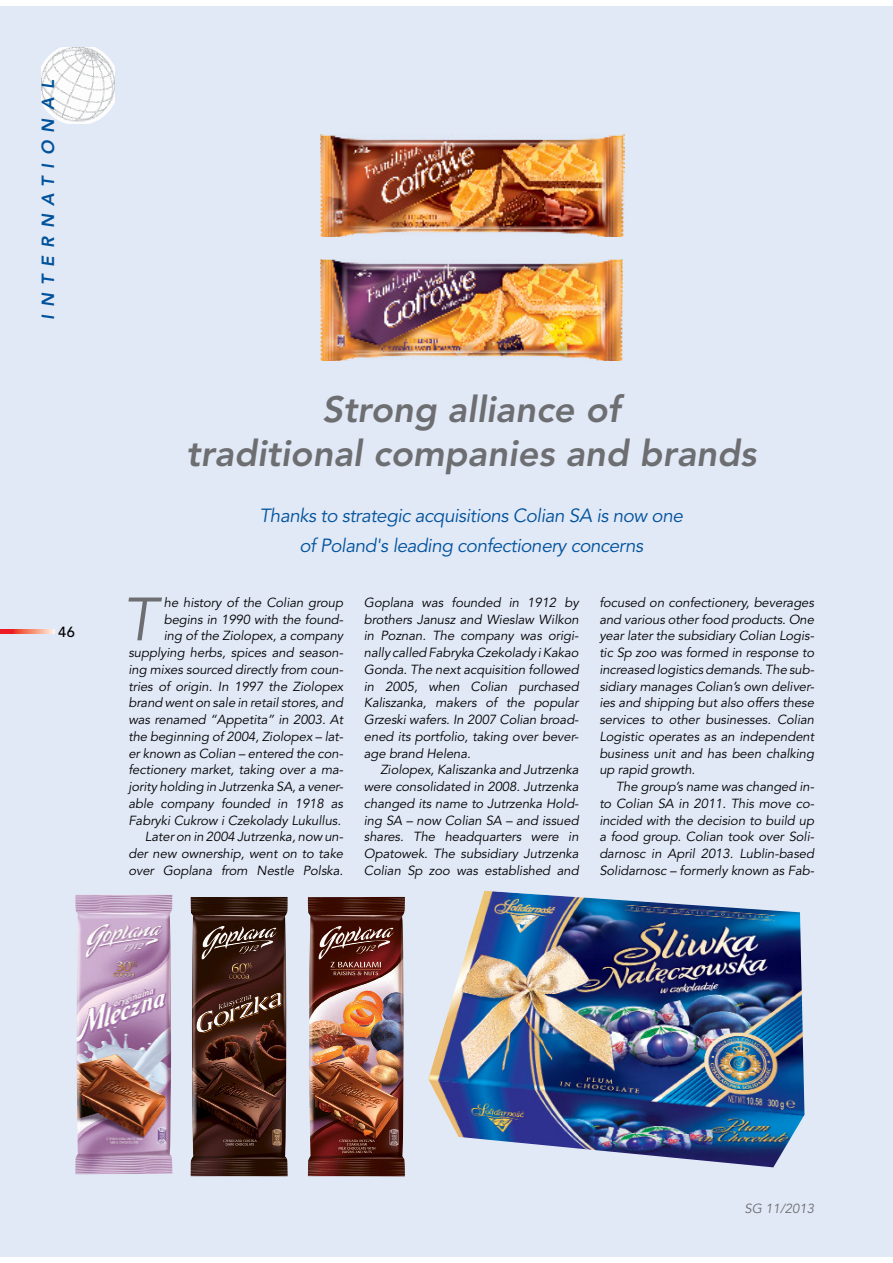
<style>
.page{position:relative;width:893px;height:1263px;background:#fff}
.page>*{position:absolute;margin:0;border:0;box-sizing:border-box;transform-origin:0 0}
.t1{font:italic 60.45px "Avenir LT Std";color:#6d6e71}
.t2{font:italic 800 36.45px/43.7px "Avenir LT Std";color:#6d6e71;text-align:center}
.t3{font:italic 18.9px/29.1px "Avenir LT Std";letter-spacing:-.025em;color:#00529c;text-align:center}
.t4{font:italic 800 17.55px "Avenir LT Std";color:#00529c}
.t5{font:500 14.55px "Avenir LT Std";color:#000}
.t6{font:italic 13.05px/16.8px "Avenir LT Std";letter-spacing:-.005em;color:#000;text-align:justify}
.t7{font:italic 13.05px "Avenir LT Std";color:#6d6e71}
</style>
<div class="page">
<div style="left:880px;top:6px;width:12px;height:1251px;background:#e1e8f6"></div>
<div style="left:0;top:6px;width:880px;height:1251px;background:#e1e8f6"></div>
<img style="left:41px;top:48px;width:73px;height:75px">
<div style="left:0;top:629px;width:54px;height:5px;background:#ed1c24"></div>
<svg style="left:14px;top:629px;width:40px;height:5px"></svg>
<img style="left:428px;top:892px;width:376px;height:275px">
<img style="left:75px;top:895px;width:97px;height:279px">
<img style="left:190px;top:897px;width:98px;height:279px">
<img style="left:320px;top:135px;width:304px;height:102px">
<img style="left:320px;top:259px;width:302px;height:102px">
<img style="left:308px;top:897px;width:97px;height:279px">
<h3 class="t4" style="left:41px;top:320px;width:242px;rotate:-90deg">INTERNATIONAL</h3>
<p class="t5" style="left:58px;top:623px;width:18px">46</p>
<h2 class="t2" style="left:186px;top:391px;width:571px">Strong alliance of<br>traditional companies and brands</h2>
<h3 class="t3" style="left:259px;top:503px;width:425px">Thanks to strategic acquisitions Colian SA is now one of Poland's leading confectionery concerns</h3>
<p class="t6" style="left:128px;top:595px;width:216px;text-align:right">he history of the Colian group begins in 1990 with the found-<br>ing of the Ziolopex, a company supplying herbs, spices and season&shy;ing mixes sourced directly from coun&shy;tries of origin. In 1997 the Ziolopex brand went on sale in retail stores, and was renamed “Appetita” in 2003. At the beginning of 2004, Ziolopex – lat&shy;er known as Colian – entered the con&shy;fectionery market, taking over a ma&shy;jority holding in Jutrzenka SA, a vener&shy;able company founded in 1918 as Fabryki Cukrow i Czekolady Lukullus.<br>Later on in 2004 Jutrzenka, now un&shy;der new ownership, went on to take over Goplana from Nestle Polska.</p>
<p class="t6" style="left:364px;top:595px;width:216px">Goplana was founded in 1912 by brothers Janusz and Wieslaw Wilkon in Poznan. The company was origi&shy;nally called Fabryka Czekolady i Kakao Gonda. The next acquisition followed in 2005, when Colian purchased Kaliszanka, makers of the popular Grzeski wafers. In 2007 Colian broad&shy;ened its portfolio, taking over bever&shy;age brand Helena.</p>
<h1 class="t1" style="left:122px;top:594px;width:36px">T</h1>
<p class="t6" style="left:364px;top:763px;width:216px;text-indent:17px">Ziolopex, Kaliszanka and Jutrzenka were consolidated in 2008. Jutrzenka changed its name to Jutrzenka Hold&shy;ing SA – now Colian SA – and issued shares. The headquarters were in Opatowek. The subsidiary Jutrzenka Colian Sp zoo was established and</p>
<p class="t6" style="left:599px;top:595px;width:216px">focused on confectionery, beverages and various other food products. One year later the subsidiary Colian Logis&shy;tic Sp zoo was formed in response to increased logistics demands. The sub&shy;sidiary manages Colian’s own deliver&shy;ies and shipping but also offers these services to other businesses. Colian Logistic operates as an independent business unit and has been chalking up rapid growth.</p>
<p class="t6" style="left:599px;top:780px;width:216px;text-indent:17px">The group’s name was changed in&shy;to Colian SA in 2011. This move co&shy;incided with the decision to build up a food group. Colian took over Soli&shy;darnosc in April 2013. Lublin-based Solidarnosc – formerly known as Fab-</p>
<p class="t7" style="left:744px;top:1203px;width:71px">SG 11/2013</p>
</div>
